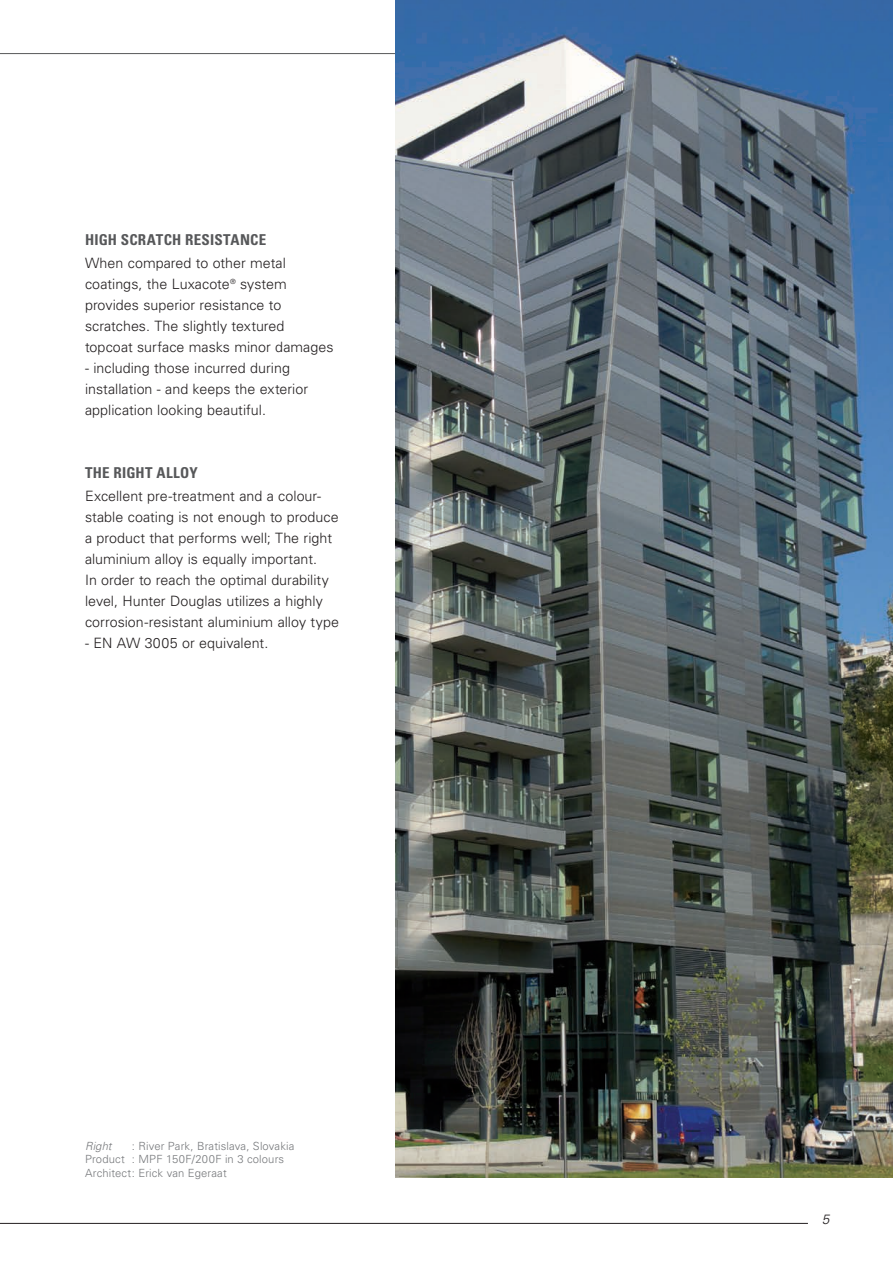
<style>
.page{position:relative;width:893px;height:1263px;background:#fff}
.page>*{position:absolute;margin:0;border:0;box-sizing:border-box;transform-origin:0 0}
.t1{font:700 condensed 15px "Univers LT Std";letter-spacing:.015em;color:#57585a}
.t2{font:300 14.25px/21px "Univers LT Std";color:#231f20}
.t3{font:italic 300 13.5px "Univers LT Std";color:#231f20}
.t4{font:300 11.25px/13.5px "Univers LT Std";letter-spacing:.015em;color:#76787b}
.t5{font:italic 300 11.25px "Univers LT Std";letter-spacing:.01em;color:#76787b}
</style>
<div class="page">
<hr style="left:0;top:1223px;width:808px;height:1px;background:#231f20">
<hr style="left:0;top:53px;width:821px;height:1px;background:#57585a">
<img style="left:395px;top:0;width:498px;height:1178px">
<p class="t1" style="left:85px;top:230px;width:183px">HIGH SCRATCH RESISTANCE</p>
<p class="t2" style="left:85px;top:252px;width:250px">When compared to other metal coatings, the Luxacote<sup>®</sup> system provides superior resistance to scratches. The slightly textured topcoat surface masks minor damages</p>
<p class="t2" style="left:85px;top:357px;width:225px">- including those incurred during installation - and keeps the exterior application looking beautiful.</p>
<p class="t1" style="left:85px;top:464px;width:114px">THE RIGHT ALLOY</p>
<p class="t2" style="left:85px;top:486px;width:255px">Excellent pre-treatment and a colour&shy;stable coating is not enough to produce a product that performs well; The right aluminium alloy is equally important.<br>In order to reach the optimal durability level, Hunter Douglas utilizes a highly corrosion-resistant aluminium alloy type</p>
<p class="t2" style="left:85px;top:633px;width:185px">- EN AW 3005 or equivalent.</p>
<p class="t4" style="left:85px;top:1139px;width:211px;text-indent:47px">: River Park, Bratislava, Slovakia<br>Product : MPF 150F/200F in 3 colours<br>Architect: Erick van Egeraat</p>
<p class="t5" style="left:85px;top:1139px;width:28px">Right</p>
<p class="t3" style="left:822px;top:1211px;width:9px">5</p>
</div>
